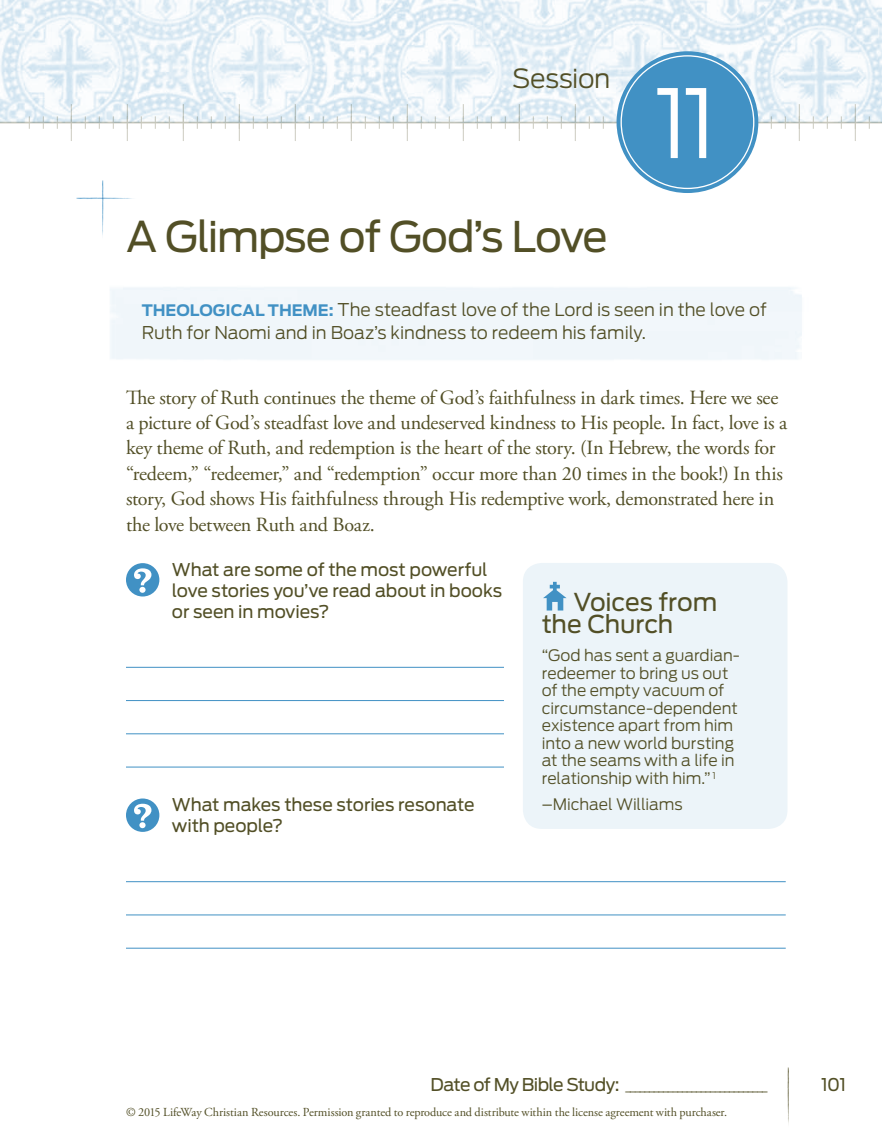
<style>
.page{position:relative;width:882px;height:1134px;background:#fff}
.page>*{position:absolute;margin:0;border:0;box-sizing:border-box;transform-origin:0 0}
.t1{font:300 94.5px "Antenna";color:#fff}
.t2{font:42px "Antenna";letter-spacing:-.03em;color:#524f26}
.t3{font:300 26.25px "Antenna";letter-spacing:-.015em;color:#524f26}
.t4{font:24.5px/22.8px "Antenna";letter-spacing:-.005em;color:#524f26}
.t5{font:20.12px/25.4px "Adobe Garamond Pro";letter-spacing:-.01em;color:#524f26}
.t6{font:17.5px/21px "Antenna";letter-spacing:-.005em;color:#524f26}
.t7{font:300 17.5px/22.8px "Antenna";letter-spacing:-.005em;color:#524f26}
.t8{font:300 15.75px/17.5px "Antenna";letter-spacing:-.005em;color:#524f26}
.t9{font:12.25px "Adobe Garamond Pro";letter-spacing:-.005em;color:#524f26}
.t10{font:10.5px "Antenna";color:#524f26}
.s1{font-weight:700;font-size:15.75px;color:#4191c4}
.s2{font-size:17.5px}
</style>
<div class="page">
<img style="left:0;top:0;width:882px;height:122px">
<hr style="left:0;top:122px;width:882px;height:1px;background:#524f26">
<svg style="left:29px;top:116px;width:1px;height:13px"></svg>
<svg style="left:43px;top:116px;width:1px;height:13px"></svg>
<svg style="left:57px;top:116px;width:1px;height:13px"></svg>
<svg style="left:85px;top:116px;width:1px;height:13px"></svg>
<svg style="left:99px;top:116px;width:1px;height:13px"></svg>
<svg style="left:113px;top:116px;width:1px;height:13px"></svg>
<svg style="left:141px;top:116px;width:1px;height:13px"></svg>
<svg style="left:155px;top:116px;width:1px;height:13px"></svg>
<svg style="left:169px;top:116px;width:1px;height:13px"></svg>
<svg style="left:197px;top:116px;width:1px;height:13px"></svg>
<svg style="left:211px;top:116px;width:1px;height:13px"></svg>
<svg style="left:225px;top:116px;width:1px;height:13px"></svg>
<svg style="left:253px;top:116px;width:1px;height:13px"></svg>
<svg style="left:267px;top:116px;width:1px;height:13px"></svg>
<svg style="left:281px;top:116px;width:1px;height:13px"></svg>
<svg style="left:309px;top:116px;width:1px;height:13px"></svg>
<svg style="left:323px;top:116px;width:1px;height:13px"></svg>
<svg style="left:337px;top:116px;width:1px;height:13px"></svg>
<svg style="left:365px;top:116px;width:1px;height:13px"></svg>
<svg style="left:379px;top:116px;width:1px;height:13px"></svg>
<svg style="left:393px;top:116px;width:1px;height:13px"></svg>
<svg style="left:421px;top:116px;width:1px;height:13px"></svg>
<svg style="left:435px;top:116px;width:1px;height:13px"></svg>
<svg style="left:449px;top:116px;width:1px;height:13px"></svg>
<svg style="left:477px;top:116px;width:1px;height:13px"></svg>
<svg style="left:491px;top:116px;width:1px;height:13px"></svg>
<svg style="left:505px;top:116px;width:1px;height:13px"></svg>
<svg style="left:533px;top:116px;width:1px;height:13px"></svg>
<svg style="left:547px;top:116px;width:1px;height:13px"></svg>
<svg style="left:561px;top:116px;width:1px;height:13px"></svg>
<svg style="left:589px;top:116px;width:1px;height:13px"></svg>
<svg style="left:603px;top:116px;width:1px;height:13px"></svg>
<svg style="left:771px;top:116px;width:1px;height:13px"></svg>
<svg style="left:785px;top:116px;width:1px;height:13px"></svg>
<svg style="left:813px;top:116px;width:1px;height:13px"></svg>
<svg style="left:827px;top:116px;width:1px;height:13px"></svg>
<svg style="left:841px;top:116px;width:1px;height:13px"></svg>
<svg style="left:869px;top:116px;width:1px;height:13px"></svg>
<hr style="left:71px;top:104px;width:1px;height:37px;background:#524f26">
<hr style="left:127px;top:104px;width:1px;height:37px;background:#524f26">
<hr style="left:183px;top:104px;width:1px;height:37px;background:#524f26">
<hr style="left:239px;top:104px;width:1px;height:37px;background:#524f26">
<hr style="left:295px;top:104px;width:1px;height:37px;background:#524f26">
<hr style="left:351px;top:104px;width:1px;height:37px;background:#524f26">
<hr style="left:407px;top:104px;width:1px;height:37px;background:#524f26">
<hr style="left:463px;top:104px;width:1px;height:37px;background:#524f26">
<hr style="left:519px;top:104px;width:1px;height:37px;background:#524f26">
<hr style="left:575px;top:104px;width:1px;height:37px;background:#524f26">
<hr style="left:799px;top:104px;width:1px;height:37px;background:#524f26">
<hr style="left:855px;top:104px;width:1px;height:37px;background:#524f26">
<img style="left:787px;top:1067px;width:2px;height:57px">
<img style="left:102px;top:180px;width:2px;height:56px">
<img style="left:76px;top:188px;width:56px;height:15px">
<div style="left:617px;top:51px;width:141px;height:142px;background:#4191c4;border-radius:50%"></div>
<hr style="left:126px;top:667px;width:378px;height:1px;background:#4191c4">
<hr style="left:126px;top:700px;width:378px;height:1px;background:#4191c4">
<hr style="left:126px;top:734px;width:378px;height:1px;background:#4191c4">
<hr style="left:126px;top:767px;width:378px;height:1px;background:#4191c4">
<hr style="left:126px;top:881px;width:660px;height:1px;background:#4191c4">
<hr style="left:126px;top:915px;width:660px;height:1px;background:#4191c4">
<hr style="left:126px;top:948px;width:660px;height:1px;background:#4191c4">
<div style="left:523px;top:563px;width:265px;height:266px;background:#ecf4f9;border-radius:19px"></div>
<svg style="left:543px;top:582px;width:24px;height:29px"></svg>
<svg style="left:126px;top:563px;width:33px;height:34px"></svg>
<svg style="left:126px;top:799px;width:33px;height:33px"></svg>
<h3 class="t3" style="left:512px;top:63px;width:100px">Session</h3>
<h2 class="t2" style="left:126px;top:212px;width:483px">A Glimpse of God’s Love</h2>
<h1 class="t1" style="left:654px;top:67px;width:65px">11</h1>
<p class="t7" style="left:142px;top:299px;width:627px"><span class="s1">THEOLOGICAL THEME:</span> The steadfast love of the Lord is seen in the love of<br>Ruth for Naomi and in Boaz’s kindness to redeem his family.</p>
<p class="t5" style="left:126px;top:385px;width:663px">The story of Ruth continues the theme of God’s faithfulness in dark times. Here we see a picture of God’s steadfast love and undeserved kindness to His people. In fact, love is a key theme of Ruth, and redemption is the heart of the story. (In Hebrew, the words for “redeem,” “redeemer,” and “redemption” occur more than 20 times in the book!) In this story, God shows His faithfulness through His redemptive work, demonstrated here in the love between Ruth and Boaz.</p>
<p class="t6" style="left:172px;top:559px;width:332px">What are some of the most powerful love stories you’ve read about in books or seen in movies?</p>
<p class="t4" style="left:542px;top:590px;width:177px;text-indent:32px">Voices from the Church</p>
<p class="t8" style="left:542px;top:647px;width:200px">“God has sent a guardian&shy;redeemer to bring us out of the empty vacuum of circumstance-dependent existence apart from him into a new world bursting at the seams with a life in relationship with him.” <sup>1</sup></p>
<p class="t8" style="left:542px;top:796px;width:142px">–Michael Williams</p>
<p class="t6" style="left:172px;top:795px;width:304px">What makes these stories resonate with people?</p>
<p class="t10" style="left:431px;top:1081px;width:338px"><span class="s2">Date of My Bible Study:</span> ______________________________</p>
<p class="t6" style="left:821px;top:1074px;width:27px">101</p>
<p class="t9" style="left:126px;top:1105px;width:603px">© 2015 LifeWay Christian Resources. Permission granted to reproduce and distribute within the license agreement with purchaser.</p>
</div>
